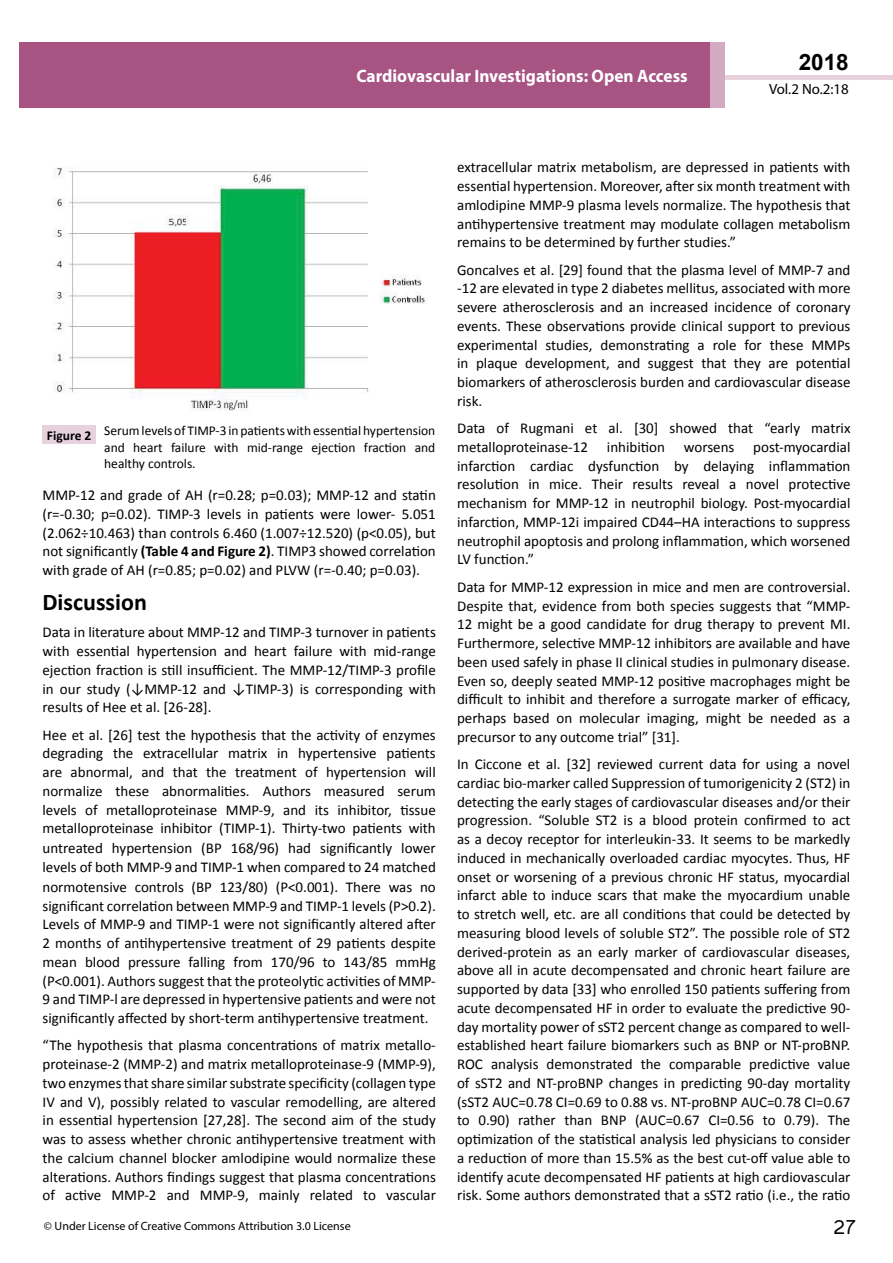
<style>
.page{position:relative;width:893px;height:1263px;background:#fff}
.page>*{position:absolute;margin:0;border:0;box-sizing:border-box;transform-origin:0 0}
.t1{font:25.5px "Tunga";color:#000}
.t2{font:700 24px "Calibri";color:#000}
.t3{font:700 22.5px "Arial";color:#000}
.t4{font:700 18px "Myriad Pro";color:#fff;scale:.96 1}
.t5{font:15px/18.8px "Calibri";color:#000;text-align:justify}
.t6{font:14.85px "Myriad Pro";color:#000}
.t7{font:13.5px/16.2px "Calibri";color:#000;text-align:justify}
.t8{font:700 13.5px "Calibri";color:#000}
.t9{font:12px "Myriad Pro";color:#000}
.s1{font-weight:700}
</style>
<div class="page">
<hr style="left:725px;top:75px;width:168px;height:4px;background:#e6d1dd">
<div style="left:709px;top:42px;width:16px;height:66px;background:#d2aac1"></div>
<div style="left:19px;top:42px;width:690px;height:66px;background:#a75483"></div>
<div style="left:43px;top:425px;width:53px;height:19px;background:#e6d1dd"></div>
<img style="left:53px;top:168px;width:374px;height:243px">
<p class="t4" style="left:357px;top:64px;width:346px">Cardiovascular Investigations: Open Access</p>
<h3 class="t3" style="left:799px;top:47px;width:52px">2018</h3>
<p class="t6" style="left:769px;top:80px;width:81px">Vol.2 No.2:18</p>
<p class="t8" style="left:47px;top:426px;width:46px">Figure 2</p>
<p class="t7" style="left:104px;top:423px;width:333px">Serumlevels of TIMP-3 in patientswith essential hypertension and heart failure with mid-range ejection fraction and healthy controls.</p>
<p class="t5" style="left:43px;top:486px;width:395px">MMP-12 and grade of AH (r=0.28; p=0.03); MMP-12 and statin (r=-0.30; p=0.02). TIMP-3 levels in patients were lower- 5.051 (2.062÷10.463) than controls 6.460 (1.007÷12.520) (p&lt;0.05), but not significantly <span class="s1">(Table 4 and Figure 2)</span>. TIMP3 showed correlation with grade of AH (r=0.85; p=0.02) and PLVW (r=-0.40; p=0.03).</p>
<h2 class="t2" style="left:43px;top:587px;width:106px">Discussion</h2>
<p class="t5" style="left:43px;top:623px;width:395px">Data in literature about MMP-12 and TIMP-3 turnover in patients with essential hypertension and heart failure with mid-range ejection fraction is still insufficient. The MMP-12/TIMP-3 profile in our study (↓MMP-12 and ↓TIMP-3) is corresponding with results of Hee et al. [26-28].</p>
<p class="t5" style="left:42px;top:725px;width:395px">Hee et al. [26] test the hypothesis that the activity of enzymes degrading the extracellular matrix in hypertensive patients are abnormal, and that the treatment of hypertension will normalize these abnormalities. Authors measured serum levels of metalloproteinase MMP-9, and its inhibitor, tissue metalloproteinase inhibitor (TIMP-1). Thirty-two patients with untreated hypertension (BP 168/96) had significantly lower levels of both MMP-9 and TIMP-1 when compared to 24 matched normotensive controls (BP 123/80) (P&lt;0.001). There was no significant correlation between MMP-9 and TIMP-1 levels (P&gt;0.2).<br>Levels of MMP-9 and TIMP-1 were not significantly altered after 2 months of antihypertensive treatment of 29 patients despite mean blood pressure falling from 170/96 to 143/85 mmHg (P&lt;0.001). Authors suggest that the proteolytic activities of MMP-9 and TIMP-l are depressed in hypertensive patients and were not significantly affected by short-term antihypertensive treatment.</p>
<p class="t5" style="left:43px;top:1036px;width:395px">“The hypothesis that plasma concentrations of matrix metallo&shy;proteinase-2 (MMP-2) and matrix metalloproteinase-9 (MMP-9), two enzymesthatshare similarsubstrate specificity (collagen type IV and V), possibly related to vascular remodelling, are altered in essential hypertension [27,28]. The second aim of the study was to assess whether chronic antihypertensive treatment with the calcium channel blocker amlodipine would normalize these alterations. Authors findings suggest that plasma concentrations of active MMP-2 and MMP-9, mainly related to vascular</p>
<p class="t5" style="left:457px;top:158px;width:395px">extracellular matrix metabolism, are depressed in patients with essential hypertension. Moreover, after six month treatment with amlodipine MMP-9 plasma levels normalize. The hypothesis that antihypertensive treatment may modulate collagen metabolism remains to be determined by further studies.”</p>
<p class="t5" style="left:457px;top:260px;width:395px">Goncalves et al. [29] found that the plasma level of MMP-7 and -12 are elevated in type 2 diabetes mellitus, associated with more severe atherosclerosis and an increased incidence of coronary events. These observations provide clinical support to previous experimental studies, demonstrating a role for these MMPs in plaque development, and suggest that they are potential biomarkers of atherosclerosis burden and cardiovascular disease risk.</p>
<p class="t5" style="left:457px;top:419px;width:395px">Data of Rugmani et al. [30] showed that “early matrix metalloproteinase-12</p>
<p class="t5" style="left:457px;top:438px;width:395px;text-indent:296px">post-myocardial infarction cardiac dysfunction by delaying inflammation resolution in mice. Their results reveal a novel protective mechanism for MMP-12 in neutrophil biology. Post-myocardial infarction, MMP-12i impaired CD44–HA interactions to suppress neutrophil apoptosis and prolong inflammation, which worsened LV function.”</p>
<p class="t5" style="left:457px;top:577px;width:395px">Data for MMP-12 expression in mice and men are controversial.<br>Despite that, evidence from both species suggests that “MMP-12 might be a good candidate for drug therapy to prevent MI.<br>Furthermore, selective MMP-12 inhibitors are available and have been used safely in phase II clinical studies in pulmonary disease.<br>Even so, deeply seated MMP-12 positive macrophages might be difficult to inhibit and therefore a surrogate marker of efficacy, perhaps based on molecular imaging, might be needed as a precursor to any outcome trial” [31].</p>
<p class="t5" style="left:457px;top:755px;width:395px">In Ciccone et al. [32] reviewed current data for using a novel cardiac bio-marker called Suppression of tumorigenicity 2 (ST2) in detecting the early stages of cardiovascular diseases and/or their progression. “Soluble ST2 is a blood protein confirmed to act as a decoy receptor for interleukin-33. It seems to be markedly induced in mechanically overloaded cardiac myocytes. Thus, HF onset or worsening of a previous chronic HF status, myocardial infarct able to induce scars that make the myocardium unable to stretch well, etc. are all conditions that could be detected by measuring blood levels of soluble ST2”. The possible role of ST2 derived-protein as an early marker of cardiovascular diseases, above all in acute decompensated and chronic heart failure are supported by data [33] who enrolled 150 patients suffering from acute decompensated HF in order to evaluate the predictive 90- day mortality power of sST2 percent change as compared to well&shy;established heart failure biomarkers such as BNP or NT-proBNP.<br>ROC analysis demonstrated the comparable predictive value of sST2 and NT-proBNP changes in predicting 90-day mortality (sST2 AUC=0.78 CI=0.69 to 0.88 vs. NT-proBNP AUC=0.78 CI=0.67 to 0.90) rather than BNP (AUC=0.67 CI=0.56 to 0.79). The optimization of the statistical analysis led physicians to consider a reduction of more than 15.5% as the best cut-off value able to identify acute decompensated HF patients at high cardiovascular risk. Some authors demonstrated that a sST2 ratio (i.e., the ratio</p>
<p class="t5" style="left:607px;top:438px;width:60px">inhibition</p>
<p class="t5" style="left:684px;top:438px;width:52px">worsens</p>
<p class="t9" style="left:44px;top:1218px;width:308px">© Under License of Creative Commons Attribution 3.0 License</p>
<h1 class="t1" style="left:834px;top:1210px;width:23px">27</h1>
</div>
